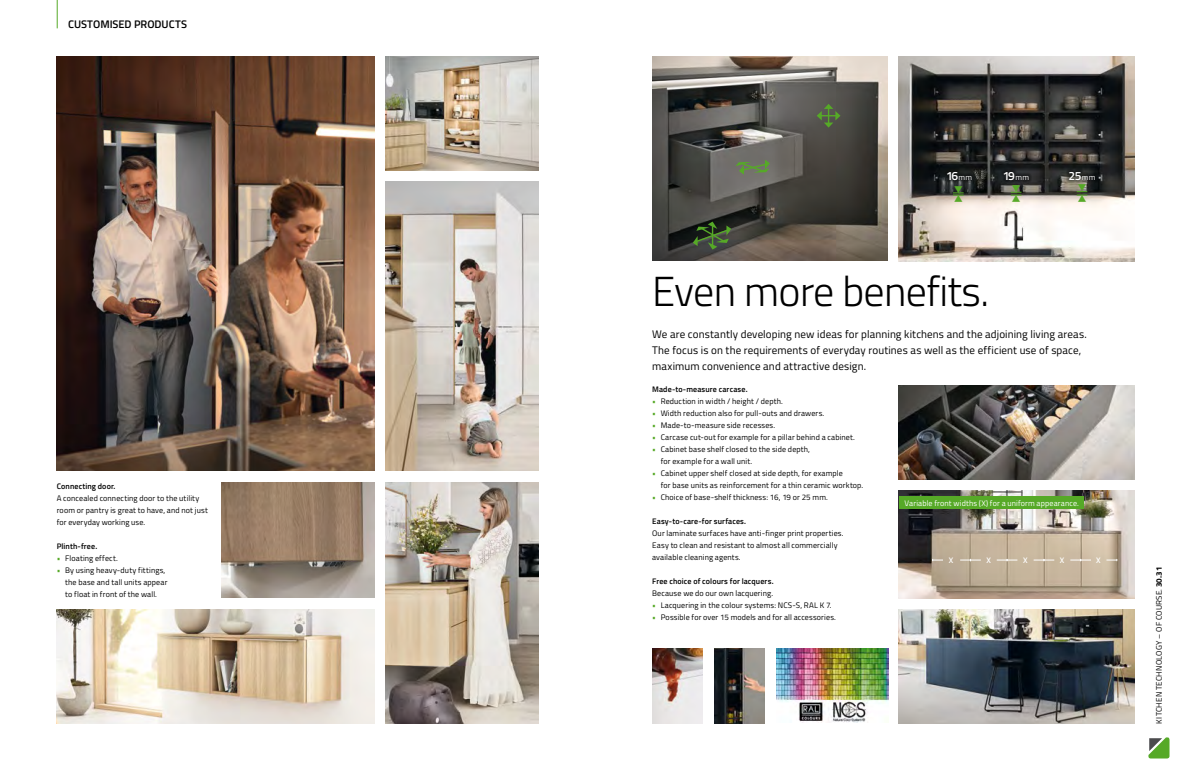
<style>
.page{position:relative;width:1191px;height:780px;background:#fff}
.page>*{position:absolute;margin:0;border:0;box-sizing:border-box;transform-origin:0 0}
.t1{font:300 42px "Titillium Web";letter-spacing:-.015em;color:#000}
.t2{font:600 12px "Titillium Web";color:#fff}
.t3{font:11px/16px "Titillium Web";letter-spacing:.01em;color:#000}
.t4{font:600 11px "Titillium Web";color:#000}
.t5{font:8px/12px "Titillium Web";letter-spacing:.015em;color:#000}
.t6{font:600 8px "Titillium Web";letter-spacing:.015em;color:#000}
.t7{font:8px "Titillium Web";letter-spacing:.015em;color:#fff}
.t8{font:600 8px "Titillium Web";color:#fff}
.s1{color:#56a927}
.s2{font-weight:400;font-size:8px}
.s3{font-weight:700}
</style>
<div class="page">
<img style="left:899px;top:490px;width:235px;height:108px">
<div style="left:899px;top:496px;width:184px;height:13px;background:#56a927"></div>
<svg style="left:1148px;top:737px;width:21px;height:21px"></svg>
<svg style="left:57px;top:0;width:1px;height:28px"></svg>
<img style="left:57px;top:609px;width:317px;height:114px">
<img style="left:386px;top:57px;width:153px;height:113px">
<img style="left:386px;top:181px;width:153px;height:290px">
<img style="left:57px;top:57px;width:317px;height:414px">
<img style="left:386px;top:482px;width:153px;height:241px">
<img style="left:221px;top:482px;width:153px;height:115px">
<img style="left:776px;top:648px;width:112px;height:74px">
<img style="left:899px;top:609px;width:235px;height:114px">
<img style="left:714px;top:648px;width:50px;height:75px">
<img style="left:652px;top:648px;width:50px;height:75px">
<img style="left:899px;top:57px;width:235px;height:204px">
<svg style="left:943px;top:168px;width:32px;height:15px"></svg>
<svg style="left:1000px;top:168px;width:32px;height:15px"></svg>
<svg style="left:1065px;top:168px;width:33px;height:15px"></svg>
<img style="left:652px;top:57px;width:235px;height:204px">
<svg style="left:816px;top:104px;width:24px;height:24px"></svg>
<svg style="left:692px;top:219px;width:41px;height:33px"></svg>
<svg style="left:730px;top:158px;width:44px;height:18px"></svg>
<img style="left:899px;top:386px;width:235px;height:93px">
<svg style="left:932px;top:559px;width:11px;height:2px"></svg>
<svg style="left:960px;top:559px;width:20px;height:2px"></svg>
<svg style="left:996px;top:559px;width:21px;height:2px"></svg>
<svg style="left:1033px;top:559px;width:21px;height:2px"></svg>
<svg style="left:1070px;top:559px;width:21px;height:2px"></svg>
<svg style="left:1106px;top:559px;width:11px;height:2px"></svg>
<svg style="left:953px;top:186px;width:10px;height:16px"></svg>
<svg style="left:1010px;top:185px;width:11px;height:17px"></svg>
<svg style="left:1076px;top:184px;width:11px;height:18px"></svg>
<h3 class="t4" style="left:68px;top:16px;width:120px">CUSTOMISED PRODUCTS</h3>
<p class="t6" style="left:57px;top:480px;width:60px">Connecting door.</p>
<p class="t5" style="left:57px;top:492px;width:153px">A concealed connecting door to the utility room or pantry is great to have, and not just for everyday working use.</p>
<p class="t6" style="left:57px;top:540px;width:42px">Plinth-free.</p>
<p class="t5" style="left:57px;top:552px;width:63px"><span class="s1">•</span> Floating effect.</p>
<p class="t5" style="left:65px;top:564px;width:104px;text-indent:-9px"><span class="s1">•</span> By using heavy-duty fittings, the base and tall units appear to float in front of the wall.</p>
<h2 class="t2" style="left:946px;top:167px;width:28px">16<span class="s2">mm</span></h2>
<h2 class="t2" style="left:1002px;top:167px;width:28px">19<span class="s2">mm</span></h2>
<h2 class="t2" style="left:1068px;top:167px;width:29px">25<span class="s2">mm</span></h2>
<h1 class="t1" style="left:652px;top:261px;width:338px">Even more benefits.</h1>
<h3 class="t3" style="left:652px;top:326px;width:436px">We are constantly developing new ideas for planning kitchens and the adjoining living areas.<br>The focus is on the requirements of everyday routines as well as the efficient use of space, maximum convenience and attractive design.</h3>
<p class="t6" style="left:652px;top:383px;width:97px">Made-to-measure carcase.</p>
<p class="t5" style="left:652px;top:394px;width:132px"><span class="s1">•</span> Reduction in width / height / depth.</p>
<p class="t5" style="left:652px;top:406px;width:174px"><span class="s1">•</span> Width reduction also for pull-outs and drawers.</p>
<p class="t5" style="left:652px;top:418px;width:125px"><span class="s1">•</span> Made-to-measure side recesses.</p>
<p class="t5" style="left:652px;top:430px;width:204px"><span class="s1">•</span> Carcase cut-out for example for a pillar behind a cabinet.</p>
<p class="t5" style="left:660px;top:442px;width:151px;text-indent:-9px"><span class="s1">•</span> Cabinet base shelf closed to the side depth, for example for a wall unit.</p>
<p class="t5" style="left:660px;top:466px;width:204px;text-indent:-9px"><span class="s1">•</span> Cabinet upper shelf closed at side depth, for example<br>for base units as reinforcement for a thin ceramic worktop.</p>
<p class="t5" style="left:652px;top:490px;width:177px"><span class="s1">•</span> Choice of base-shelf thickness: 16, 19 or 25 mm.</p>
<p class="t6" style="left:652px;top:515px;width:95px">Easy-to-care-for surfaces.</p>
<p class="t5" style="left:652px;top:526px;width:193px">Our laminate surfaces have anti-finger print properties.<br>Easy to clean and resistant to almost all commercially available cleaning agents.</p>
<p class="t6" style="left:652px;top:575px;width:123px">Free choice of colours for lacquers.</p>
<p class="t5" style="left:652px;top:586px;width:122px">Because we do our own lacquering.</p>
<p class="t5" style="left:652px;top:598px;width:181px"><span class="s1">•</span> Lacquering in the colour systems: NCS-S, RAL K 7.</p>
<p class="t5" style="left:652px;top:610px;width:185px"><span class="s1">•</span> Possible for over 15 models and for all accessories.</p>
<p class="t7" style="left:904px;top:497px;width:176px">Variable front widths (X) for a uniform appearance.</p>
<p class="t8" style="left:948px;top:554px;width:6px">X</p>
<p class="t8" style="left:986px;top:554px;width:6px">X</p>
<p class="t8" style="left:1023px;top:554px;width:6px">X</p>
<p class="t8" style="left:1059px;top:554px;width:6px">X</p>
<p class="t8" style="left:1096px;top:554px;width:6px">X</p>
<p class="t5" style="left:1152px;top:723px;width:158px;rotate:-90deg">KITCHEN TECHNOLOGY – OF COURSE. <span class="s3">30.31</span></p>
</div>
